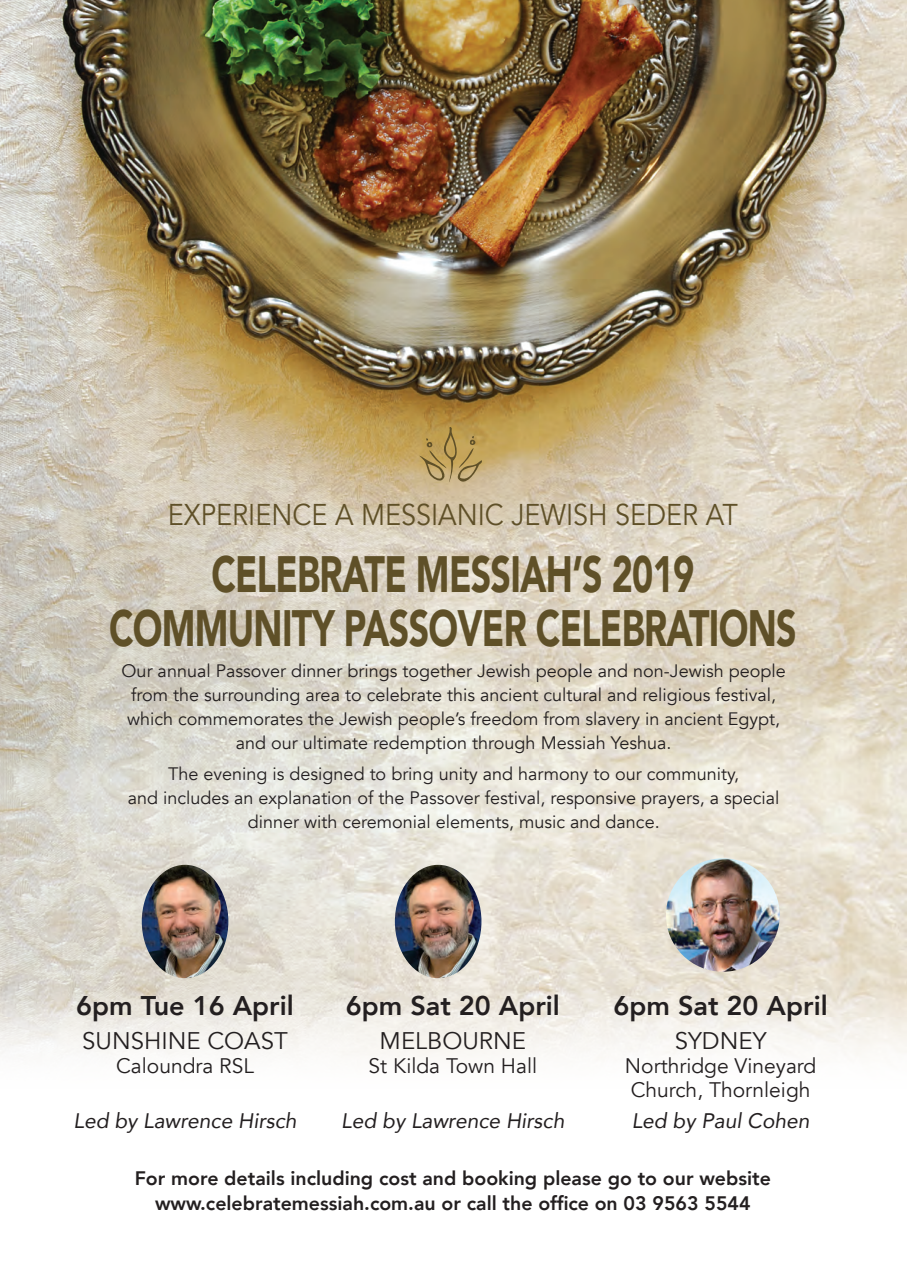
<style>
.page{position:relative;width:907px;height:1271px;background:#fff}
.page>*{position:absolute;margin:0;border:0;box-sizing:border-box;transform-origin:0 0}
.t1{font:900 51px/54px "Avenir";letter-spacing:-.02em;color:#5f5028;text-align:center;scale:.7 1}
.t2{font:30px "Avenir";color:#5f5028;scale:.9 1}
.t3{font:800 27px "Avenir";color:#231f20}
.t4{font:24px "Avenir";color:#231f20}
.t5{font:21px/24px "Avenir";color:#231f20}
.t6{font:italic 21px "Avenir";color:#231f20}
.t7{font:800 19.5px/25.5px "Avenir";color:#231f20;text-align:center}
.t8{font:18px/24px "Avenir";color:#231f20;text-align:center}
</style>
<div class="page">
<img style="left:0;top:0;width:906px;height:1058px">
<img style="left:666px;top:858px;width:113px;height:114px;border-radius:57px">
<img style="left:395px;top:865px;width:86px;height:113px">
<img style="left:142px;top:865px;width:86px;height:113px">
<svg style="left:419px;top:427px;width:63px;height:61px;background:#b89d5e"></svg>
<h2 class="t2" style="left:168px;top:496px;width:635px">EXPERIENCE A MESSIANIC JEWISH SEDER AT</h2>
<h1 class="t1" style="left:109px;top:546px;width:983px">CELEBRATE MESSIAH’S 2019<br>COMMUNITY PASSOVER CELEBRATIONS</h1>
<p class="t8" style="left:122px;top:659px;width:665px">Our annual Passover dinner brings together Jewish people and non-Jewish people from the surrounding area to celebrate this ancient cultural and religious festival, which commemorates the Jewish people’s freedom from slavery in ancient Egypt, and our ultimate redemption through Messiah Yeshua.</p>
<p class="t8" style="left:128px;top:762px;width:653px">The evening is designed to bring unity and harmony to our community,<br>and includes an explanation of the Passover festival, responsive prayers, a special dinner with ceremonial elements, music and dance.</p>
<h3 class="t3" style="left:76px;top:981px;width:219px">6pm Tue 16 April</h3>
<h3 class="t4" style="left:82px;top:1026px;width:207px">SUNSHINE COAST</h3>
<p class="t5" style="left:116px;top:1054px;width:139px">Caloundra RSL</p>
<p class="t6" style="left:73px;top:1108px;width:224px">Led by Lawrence Hirsch</p>
<h3 class="t3" style="left:346px;top:981px;width:215px">6pm Sat 20 April</h3>
<h3 class="t4" style="left:379px;top:1026px;width:148px">MELBOURNE</h3>
<p class="t5" style="left:368px;top:1054px;width:170px">St Kilda Town Hall</p>
<p class="t6" style="left:341px;top:1108px;width:224px">Led by Lawrence Hirsch</p>
<h3 class="t3" style="left:613px;top:981px;width:215px">6pm Sat 20 April</h3>
<h3 class="t4" style="left:674px;top:1026px;width:93px">SYDNEY</h3>
<p class="t5" style="left:625px;top:1054px;width:193px">Northridge Vineyard<br>Church, Thornleigh</p>
<p class="t6" style="left:631px;top:1108px;width:179px">Led by Paul Cohen</p>
<p class="t7" style="left:135px;top:1164px;width:637px">For more details including cost and booking please go to our website www.celebratemessiah.com.au or call the office on 03 9563 5544</p>
</div>
